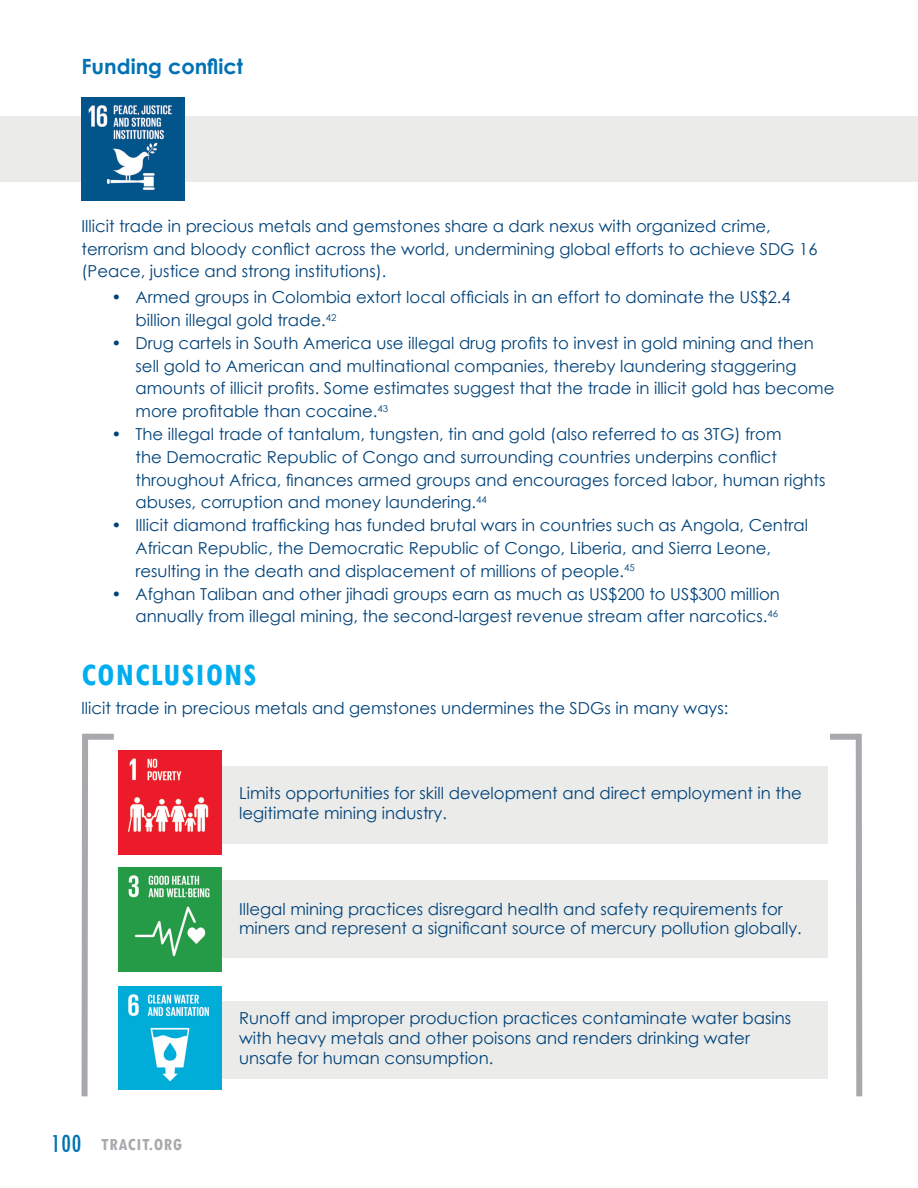
<style>
.page{position:relative;width:918px;height:1188px;background:#fff}
.page>*{position:absolute;margin:0;border:0;box-sizing:border-box;transform-origin:0 0}
.t1{font:700 condensed 33px "Tw Cen";letter-spacing:.04em;color:#00aeef}
.t2{font:700 21px "Century Gothic";color:#0072b4}
.t3{font:700 condensed 18px "Tw Cen";letter-spacing:.04em;color:#a7a9ac}
.t4{font:16.5px/22.8px "Century Gothic";color:#004279}
.s1{font-weight:400;font-size:27px;color:#0072b4}
</style>
<div class="page">
<div style="left:0;top:116px;width:918px;height:65px;background:#ebebea"></div>
<img style="left:81px;top:97px;width:104px;height:104px">
<div style="left:188px;top:1001px;width:639px;height:78px;background:#ebebea"></div>
<div style="left:188px;top:880px;width:639px;height:78px;background:#ebebea"></div>
<div style="left:188px;top:766px;width:639px;height:78px;background:#ebebea"></div>
<svg style="left:827px;top:733px;width:36px;height:364px"></svg>
<svg style="left:81px;top:733px;width:39px;height:364px"></svg>
<img style="left:118px;top:751px;width:104px;height:103px">
<img style="left:118px;top:867px;width:104px;height:104px">
<img style="left:118px;top:986px;width:104px;height:104px">
<p class="t2" style="left:82px;top:50px;width:163px">Funding conflict</p>
<p class="t4" style="left:82px;top:214px;width:738px">Illicit trade in precious metals and gemstones share a dark nexus with organized crime, terrorism and bloody conflict across the world, undermining global efforts to achieve SDG 16 (Peace, justice and strong institutions).</p>
<p class="t4" style="left:136px;top:286px;width:657px;text-indent:-24px">• Armed groups in Colombia extort local officials in an effort to dominate the US$2.4 billion illegal gold trade.<sup>42</sup></p>
<p class="t4" style="left:136px;top:331px;width:700px;text-indent:-24px">• Drug cartels in South America use illegal drug profits to invest in gold mining and then sell gold to American and multinational companies, thereby laundering staggering amounts of illicit profits. Some estimates suggest that the trade in illicit gold has become more profitable than cocaine.<sup>43</sup></p>
<p class="t4" style="left:136px;top:422px;width:692px;text-indent:-24px">• The illegal trade of tantalum, tungsten, tin and gold (also referred to as 3TG) from<br>the Democratic Republic of Congo and surrounding countries underpins conflict throughout Africa, finances armed groups and encourages forced labor, human rights abuses, corruption and money laundering.<sup>44</sup></p>
<p class="t4" style="left:136px;top:514px;width:674px;text-indent:-24px">• Illicit diamond trafficking has funded brutal wars in countries such as Angola, Central<br>African Republic, the Democratic Republic of Congo, Liberia, and Sierra Leone, resulting in the death and displacement of millions of people.<sup>45</sup></p>
<p class="t4" style="left:112px;top:582px;width:670px;text-align:right">• Afghan Taliban and other jihadi groups earn as much as US$200 to US$300 million annually from illegal mining, the second-largest revenue stream after narcotics.<sup>46</sup></p>
<h1 class="t1" style="left:82px;top:655px;width:176px">CONCLUSIONS</h1>
<p class="t4" style="left:82px;top:696px;width:648px">llicit trade in precious metals and gemstones undermines the SDGs in many ways:</p>
<p class="t4" style="left:239px;top:783px;width:564px;line-height:19.8px">Limits opportunities for skill development and direct employment in the legitimate mining industry.</p>
<p class="t4" style="left:239px;top:898px;width:564px;line-height:19.8px">Illegal mining practices disregard health and safety requirements for miners and represent a significant source of mercury pollution globally.</p>
<p class="t3" style="left:51px;top:1133px;width:133px"><span class="s1">100</span> TRACIT.ORG</p>
<p class="t4" style="left:239px;top:1008px;width:554px;line-height:19.8px">Runoff and improper production practices contaminate water basins with heavy metals and other poisons and renders drinking water unsafe for human consumption.</p>
</div>
